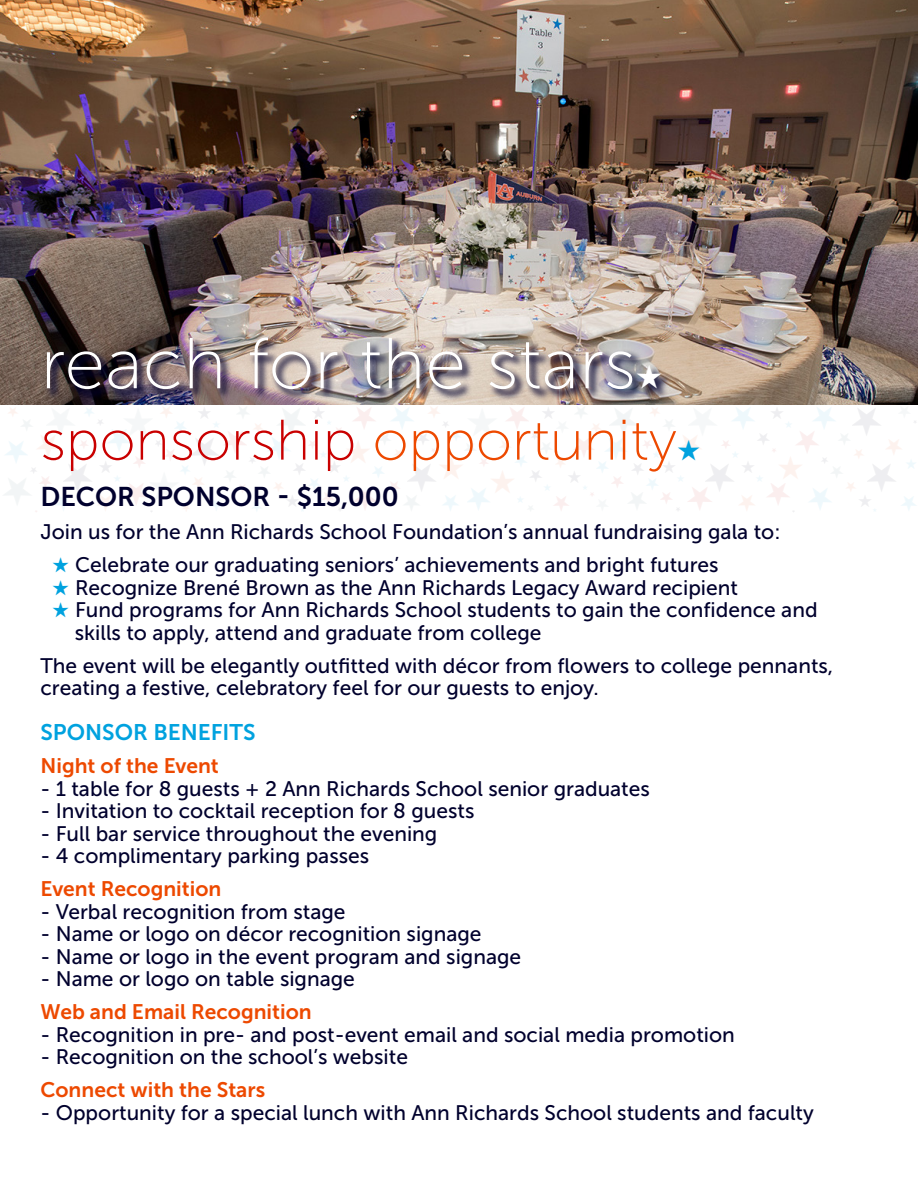
<style>
.page{position:relative;width:918px;height:1188px;background:#fff}
.page>*{position:absolute;margin:0;border:0;box-sizing:border-box;transform-origin:0 0}
.t1{font:72px "Museo Sans 100";color:#fff}
.t2{font:57px "Museo Sans 100";color:#c90000}
.t3{font:27px "Museo Sans 700";color:#00002d}
.t4{font:22.5px "Museo Sans 700";color:#00a2df}
.t5{font:21px/22.5px "Museo Sans 500";color:#00002d}
.t6{font:21px "Museo Sans 700";color:#ed4900}
.s1{color:#ed4900}
.s2{color:#00a2df}
</style>
<div class="page">
<img style="left:0;top:0;width:918px;height:405px">
<div style="left:45px;top:336px;width:628px;height:65px;background:#00002d;opacity:.8"></div>
<p class="t1" style="left:40px;top:325px;width:624px">reach for the stars★</p>
<p class="t2" style="left:40px;top:410px;width:661px">sponsorship <span class="s1">opportunity</span><span class="s2">★</span></p>
<p class="t3" style="left:40px;top:482px;width:360px">DECOR SPONSOR - $15,000</p>
<p class="t5" style="left:40px;top:521px;width:742px">Join us for the Ann Richards School Foundation’s annual fundraising gala to:</p>
<p class="t5" style="left:52px;top:554px;width:668px"><span class="s2">★</span> Celebrate our graduating seniors’ achievements and bright futures</p>
<p class="t5" style="left:52px;top:576px;width:687px"><span class="s2">★</span> Recognize Brené Brown as the Ann Richards Legacy Award recipient</p>
<p class="t5" style="left:75px;top:599px;width:744px;text-indent:-23px"><span class="s2">★</span> Fund programs for Ann Richards School students to gain the confidence and skills to apply, attend and graduate from college</p>
<p class="t5" style="left:40px;top:654px;width:794px">The event will be elegantly outfitted with décor from flowers to college pennants, creating a festive, celebratory feel for our guests to enjoy.</p>
<p class="t4" style="left:40px;top:720px;width:217px">SPONSOR BENEFITS</p>
<p class="t6" style="left:40px;top:754px;width:180px">Night of the Event</p>
<p class="t5" style="left:40px;top:777px;width:611px">- 1 table for 8 guests + 2 Ann Richards School senior graduates</p>
<p class="t5" style="left:40px;top:800px;width:435px">- Invitation to cocktail reception for 8 guests</p>
<p class="t5" style="left:40px;top:822px;width:398px">- Full bar service throughout the evening</p>
<p class="t5" style="left:40px;top:845px;width:330px">- 4 complimentary parking passes</p>
<p class="t6" style="left:40px;top:877px;width:182px">Event Recognition</p>
<p class="t5" style="left:40px;top:900px;width:307px">- Verbal recognition from stage</p>
<p class="t5" style="left:40px;top:923px;width:443px">- Name or logo on décor recognition signage</p>
<p class="t5" style="left:40px;top:945px;width:482px">- Name or logo in the event program and signage</p>
<p class="t5" style="left:40px;top:968px;width:316px">- Name or logo on table signage</p>
<p class="t6" style="left:40px;top:1000px;width:273px">Web and Email Recognition</p>
<p class="t5" style="left:40px;top:1023px;width:696px">- Recognition in pre- and post-event email and social media promotion</p>
<p class="t5" style="left:40px;top:1046px;width:369px">- Recognition on the school’s website</p>
<p class="t6" style="left:40px;top:1078px;width:226px">Connect with the Stars</p>
<p class="t5" style="left:40px;top:1101px;width:775px">- Opportunity for a special lunch with Ann Richards School students and faculty</p>
</div>
